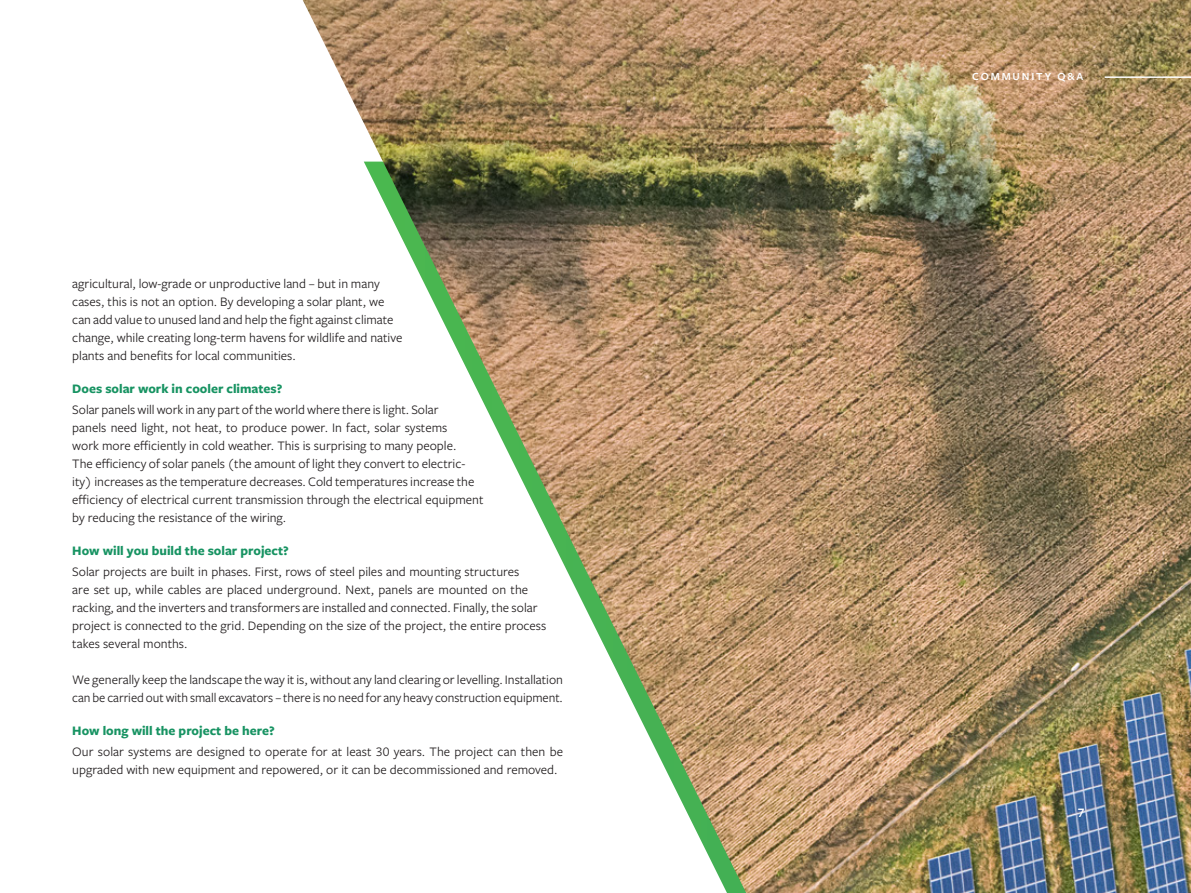
<style>
.page{position:relative;width:1191px;height:893px;background:#fff}
.page>*{position:absolute;margin:0;border:0;box-sizing:border-box;transform-origin:0 0}
.t1{font:13.5px/18px "Freight Sans Pro";color:#231f20}
.t2{font:700 13.5px "Freight Sans Pro";color:#179362}
.t3{font:600 13.5px "Freight Sans Pro";color:#fff}
.t4{font:600 11.25px "Freight Sans Pro";letter-spacing:.16em;color:#fff}
</style>
<div class="page">
<img style="left:303px;top:0;width:888px;height:893px">
<hr style="left:1104px;top:76px;width:87px;height:2px;background:#fff">
<p class="t1" style="left:72px;top:274px;width:331px">agricultural, low-grade or unproductive land – but in many cases, this is not an option. By developing a solar plant, we can add value to unused land and help the fight against climate change, while creating long-term havens for wildlife and native plants and benefits for local communities.</p>
<p class="t2" style="left:72px;top:379px;width:212px">Does solar work in cooler climates?</p>
<p class="t1" style="left:72px;top:400px;width:412px">Solar panels will work in any part of the world where there is light. Solar<br>panels need light, not heat, to produce power. In fact, solar systems<br>work more efficiently in cold weather. This is surprising to many people.<br>The efficiency of solar panels (the amount of light they convert to electric&shy;ity) increases as the temperature decreases. Cold temperatures increase the efficiency of electrical current transmission through the electrical equipment by reducing the resistance of the wiring.</p>
<p class="t2" style="left:72px;top:541px;width:218px">How will you build the solar project?</p>
<p class="t1" style="left:72px;top:562px;width:475px">Solar projects are built in phases. First, rows of steel piles and mounting structures<br>are set up, while cables are placed underground. Next, panels are mounted on the racking, and the inverters and transformers are installed and connected. Finally, the solar project is connected to the grid. Depending on the size of the project, the entire process takes several months.</p>
<p class="t1" style="left:72px;top:670px;width:492px">We generally keep the landscape the way it is, without any land clearing or levelling. Installation can be carried out with small excavators – there is no need for any heavy construction equipment.</p>
<p class="t2" style="left:72px;top:721px;width:204px">How long will the project be here?</p>
<p class="t1" style="left:72px;top:742px;width:492px">Our solar systems are designed to operate for at least 30 years. The project can then be upgraded with new equipment and repowered, or it can be decommissioned and removed.</p>
<p class="t4" style="left:972px;top:69px;width:113px">COMMUNITY Q&amp;A</p>
<p class="t3" style="left:1078px;top:803px;width:8px">7</p>
</div>
